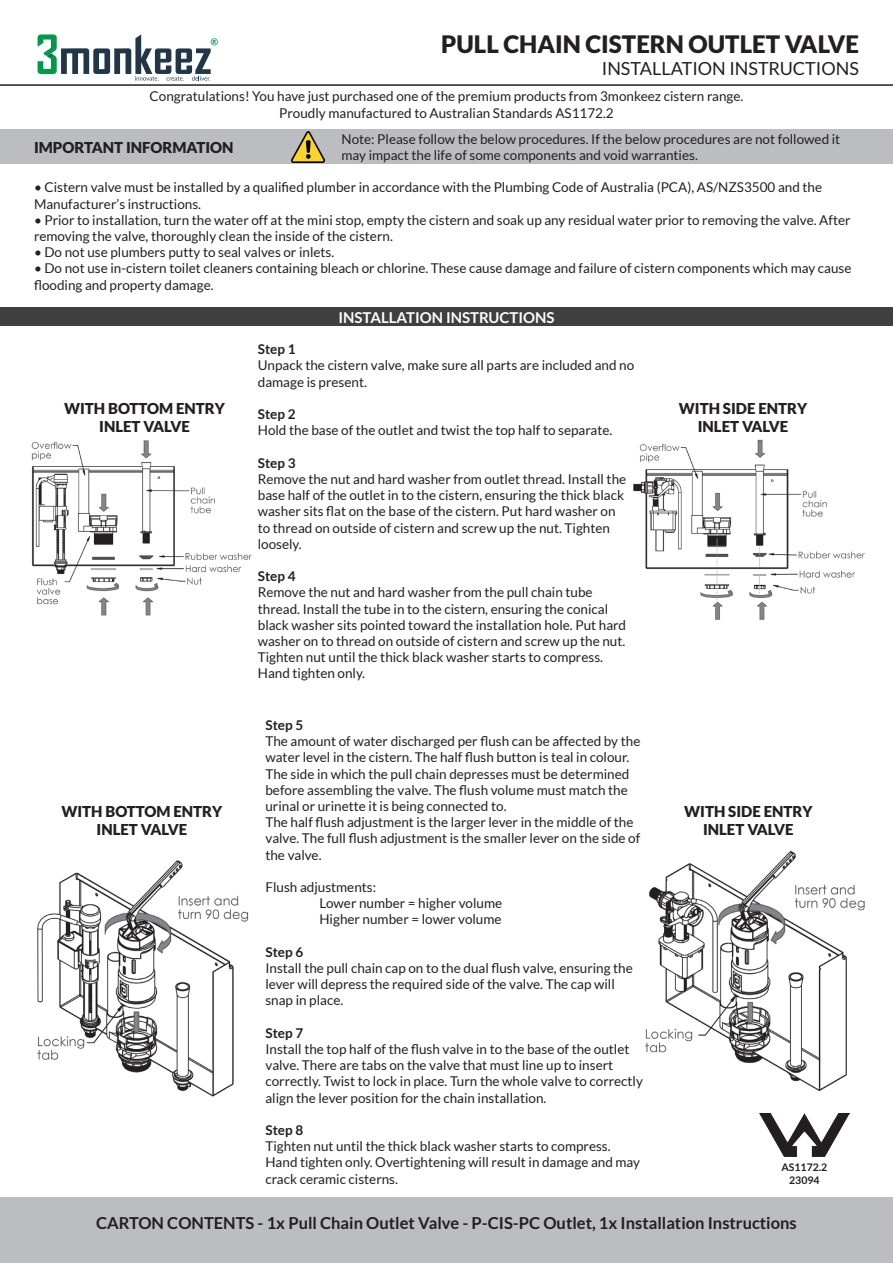
<style>
.page{position:relative;width:893px;height:1263px;background:#fff}
.page>*{position:absolute;margin:0;border:0;box-sizing:border-box;transform-origin:0 0}
.t1{font:900 24px "Lato";color:#231f20}
.t2{font:18px "Lato";color:#231f20}
.t3{font:700 16.5px "Lato";color:#231f20}
.t4{font:900 15px "Lato";color:#231f20}
.t5{font:700 15px "Lato";color:#fff}
.t6{font:13.5px/16.2px "Lato";color:#231f20}
.t7{font:700 13.5px "Lato";color:#231f20}
.t8{font:700 10.5px "Lato";color:#231f20}
</style>
<div class="page">
<img style="left:633px;top:440px;width:232px;height:179px">
<img style="left:31px;top:440px;width:221px;height:176px">
<div style="left:0;top:307px;width:893px;height:19px;background:#413f41"></div>
<div style="left:0;top:130px;width:893px;height:34px;background:#bcbdc0"></div>
<hr style="left:0;top:84px;width:893px;height:2px;background:#231f20">
<svg style="left:38px;top:34px;width:180px;height:47px"></svg>
<img style="left:292px;top:132px;width:33px;height:30px">
<div style="left:0;top:1197px;width:893px;height:66px;background:#bcbdc0"></div>
<img style="left:645px;top:850px;width:220px;height:241px">
<img style="left:37px;top:860px;width:212px;height:237px">
<img style="left:760px;top:1113px;width:89px;height:43px">
<p class="t1" style="left:441px;top:30px;width:419px">PULL CHAIN CISTERN OUTLET VALVE</p>
<p class="t2" style="left:602px;top:58px;width:259px">INSTALLATION INSTRUCTIONS</p>
<p class="t6" style="left:150px;top:88px;width:595px">Congratulations! You have just purchased one of the premium products from 3monkeez cistern range.</p>
<p class="t6" style="left:279px;top:105px;width:336px">Proudly manufactured to Australian Standards AS1172.2</p>
<p class="t6" style="left:341px;top:131px;width:500px">Note: Please follow the below procedures. If the below procedures are not followed it may impact the life of some components and void warranties.</p>
<p class="t4" style="left:34px;top:139px;width:201px">IMPORTANT INFORMATION</p>
<p class="t6" style="left:34px;top:179px;width:790px">• Cistern valve must be installed by a qualified plumber in accordance with the Plumbing Code of Australia (PCA), AS/NZS3500 and the</p>
<p class="t6" style="left:34px;top:195px;width:169px">Manufacturer’s instructions.</p>
<p class="t6" style="left:34px;top:212px;width:818px">• Prior to installation, turn the water off at the mini stop, empty the cistern and soak up any residual water prior to removing the valve. After removing the valve, thoroughly clean the inside of the cistern.</p>
<p class="t6" style="left:34px;top:244px;width:302px">• Do not use plumbers putty to seal valves or inlets.</p>
<p class="t6" style="left:34px;top:260px;width:819px">• Do not use in-cistern toilet cleaners containing bleach or chlorine. These cause damage and failure of cistern components which may cause flooding and property damage.</p>
<p class="t4" style="left:64px;top:400px;width:162px">WITH BOTTOM ENTRY</p>
<p class="t4" style="left:99px;top:418px;width:92px">INLET VALVE</p>
<p class="t4" style="left:61px;top:802px;width:162px">WITH BOTTOM ENTRY</p>
<p class="t4" style="left:97px;top:820px;width:92px">INLET VALVE</p>
<p class="t5" style="left:338px;top:308px;width:217px">INSTALLATION INSTRUCTIONS</p>
<p class="t7" style="left:258px;top:342px;width:39px">Step 1</p>
<p class="t6" style="left:258px;top:357px;width:378px">Unpack the cistern valve, make sure all parts are included and no damage is present.</p>
<p class="t7" style="left:258px;top:406px;width:39px">Step 2</p>
<p class="t6" style="left:258px;top:422px;width:356px">Hold the base of the outlet and twist the top half to separate.</p>
<p class="t7" style="left:258px;top:455px;width:39px">Step 3</p>
<p class="t6" style="left:258px;top:471px;width:370px">Remove the nut and hard washer from outlet thread. Install the base half of the outlet in to the cistern, ensuring the thick black washer sits flat on the base of the cistern. Put hard washer on to thread on outside of cistern and screw up the nut. Tighten loosely.</p>
<p class="t7" style="left:258px;top:568px;width:39px">Step 4</p>
<p class="t6" style="left:258px;top:584px;width:370px">Remove the nut and hard washer from the pull chain tube thread. Install the tube in to the cistern, ensuring the conical black washer sits pointed toward the installation hole. Put hard washer on to thread on outside of cistern and screw up the nut.<br>Tighten nut until the thick black washer starts to compress.<br>Hand tighten only.</p>
<p class="t7" style="left:265px;top:717px;width:39px">Step 5</p>
<p class="t6" style="left:265px;top:733px;width:376px">The amount of water discharged per flush can be affected by the water level in the cistern. The half flush button is teal in colour.<br>The side in which the pull chain depresses must be determined before assembling the valve. The flush volume must match the urinal or urinette it is being connected to.</p>
<p class="t6" style="left:265px;top:814px;width:376px">The half flush adjustment is the larger lever in the middle of the valve. The full flush adjustment is the smaller lever on the side of the valve.</p>
<p class="t6" style="left:265px;top:879px;width:112px">Flush adjustments:</p>
<p class="t6" style="left:319px;top:895px;width:184px">Lower number = higher volume</p>
<p class="t6" style="left:319px;top:911px;width:184px">Higher number = lower volume</p>
<p class="t7" style="left:265px;top:944px;width:39px">Step 6</p>
<p class="t6" style="left:265px;top:960px;width:369px">Install the pull chain cap on to the dual flush valve, ensuring the lever will depress the required side of the valve. The cap will snap in place.</p>
<p class="t7" style="left:265px;top:1025px;width:39px">Step 7</p>
<p class="t6" style="left:265px;top:1041px;width:379px">Install the top half of the flush valve in to the base of the outlet valve. There are tabs on the valve that must line up to insert correctly. Twist to lock in place. Turn the whole valve to correctly align the lever position for the chain installation.</p>
<p class="t7" style="left:265px;top:1122px;width:39px">Step 8</p>
<p class="t6" style="left:265px;top:1138px;width:376px">Tighten nut until the thick black washer starts to compress.<br>Hand tighten only. Overtightening will result in damage and may crack ceramic cisterns.</p>
<p class="t4" style="left:679px;top:400px;width:130px">WITH SIDE ENTRY</p>
<p class="t4" style="left:698px;top:418px;width:92px">INLET VALVE</p>
<p class="t4" style="left:684px;top:802px;width:130px">WITH SIDE ENTRY</p>
<p class="t4" style="left:703px;top:820px;width:92px">INLET VALVE</p>
<p class="t8" style="left:781px;top:1161px;width:47px">AS1172.2</p>
<p class="t8" style="left:789px;top:1174px;width:32px">23094</p>
<p class="t3" style="left:96px;top:1213px;width:702px">CARTON CONTENTS - 1x Pull Chain Outlet Valve - P-CIS-PC Outlet, 1x Installation Instructions</p>
</div>
